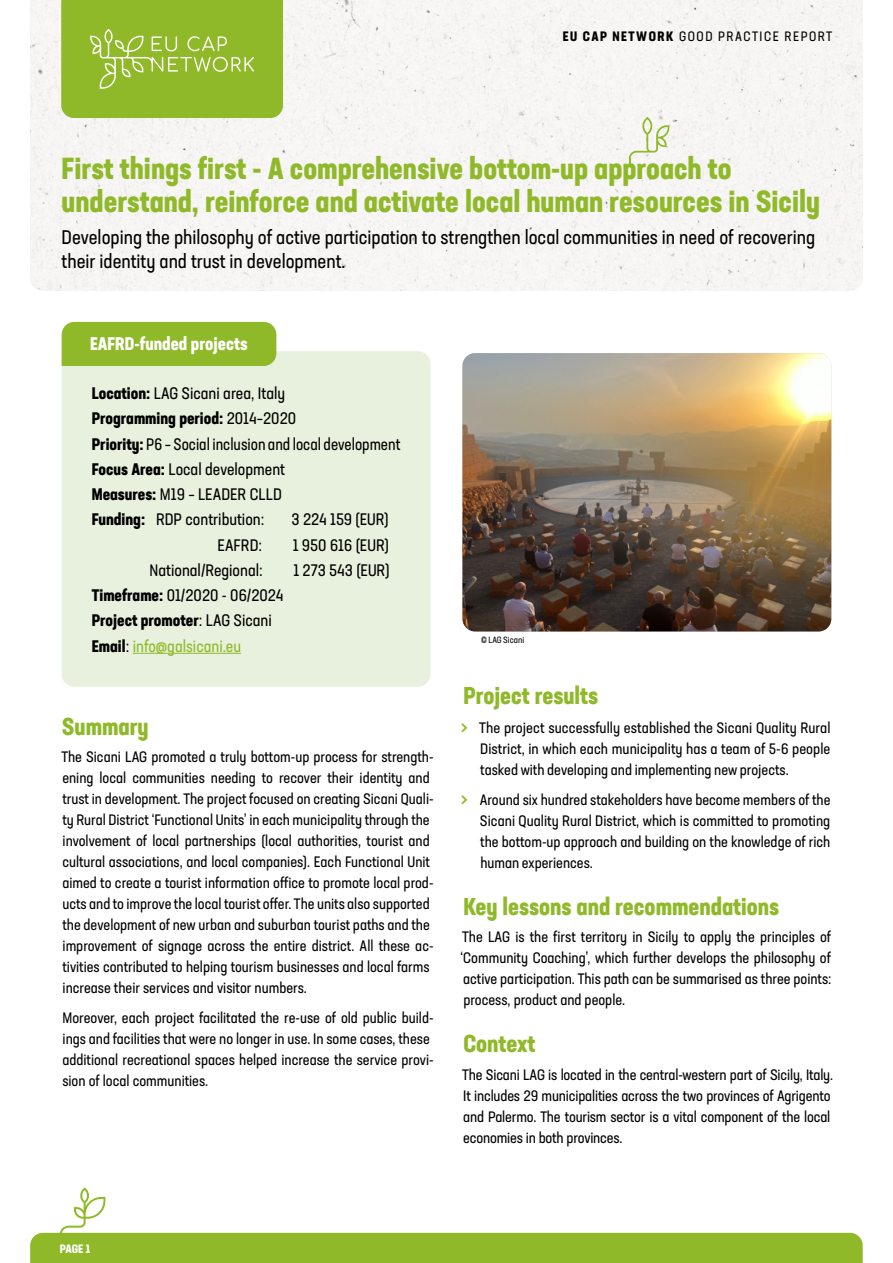
<style>
.page{position:relative;width:893px;height:1263px;background:#fff}
.page>*{position:absolute;margin:0;border:0;box-sizing:border-box;transform-origin:0 0}
.t1{font:700 condensed 30px/33px "Neusa Next Std";color:#8fb929}
.t2{font:700 condensed 24px "Neusa Next Std";color:#8fb929}
.t3{font:condensed 19.5px/24px "Neusa Next Std";color:#000}
.t4{font:700 condensed 18px "Neusa Next Std";color:#fff}
.t5{font:condensed 16.5px/25.2px "Neusa Next Std";color:#000}
.t6{font:700 condensed 16.5px/25.2px "Neusa Next Std";color:#000}
.t7{font:condensed 15px/21px "Neusa Next Std";color:#000}
.t8{font:condensed 13.5px "Neusa Next Std";letter-spacing:.11em;color:#000}
.t9{font:700 condensed 12px "Neusa Next Std";color:#fff}
.t10{font:condensed 9px "Neusa Next Std";color:#000}
.s1{font-weight:700}
.s2{font-weight:400}
.s3{font-weight:400;color:#8fb929}
.s4{font-size:22.5px;color:#8fb929}
</style>
<div class="page">
<svg style="left:30px;top:1187px;width:833px;height:76px"></svg>
<div style="left:30px;top:0;width:833px;height:291px;background:#f7f6f5"></div>
<svg style="left:61px;top:0;width:222px;height:118px;background:#94bc34"></svg>
<div style="left:62px;top:351px;width:369px;height:336px;background:#e8f1de"></div>
<hr style="left:133px;top:653px;width:108px;height:1px;background:#8fb929">
<div style="left:62px;top:322px;width:214px;height:44px;background:#8fb929"></div>
<img style="left:462px;top:353px;width:369px;height:278px">
<svg style="left:629px;top:117px;width:40px;height:50px"></svg>
<p class="t8" style="left:563px;top:27px;width:271px"><span class="s1">EU CAP NETWORK</span> GOOD PRACTICE REPORT</p>
<h1 class="t1" style="left:62px;top:151px;width:760px">First things first - A comprehensive bottom-up approach to understand, reinforce and activate local human resources in Sicily</h1>
<h3 class="t3" style="left:62px;top:225px;width:755px">Developing the philosophy of active participation to strengthen local communities in need of recovering their identity and trust in development.</h3>
<p class="t4" style="left:90px;top:332px;width:159px">EAFRD-funded projects</p>
<p class="t5" style="left:92px;top:380px;width:310px"><span class="s1">Location:</span> LAG Sicani area, Italy<br><span class="s1">Programming period:</span> 2014–2020<br><span class="s1">Priority:</span> P6 – Social inclusion and local development <span class="s1">Focus Area:</span> Local development<br><span class="s1">Measures:</span> M19 – LEADER CLLD<br><span class="s1">Funding:</span> RDP contribution:</p>
<p class="t5" style="left:292px;top:507px;width:99px">3 224 159 (EUR)</p>
<p class="t5" style="left:218px;top:532px;width:46px">EAFRD:</p>
<p class="t5" style="left:293px;top:532px;width:98px">1 950 616 (EUR)</p>
<p class="t5" style="left:150px;top:557px;width:115px">National/Regional:</p>
<p class="t5" style="left:293px;top:557px;width:98px">1 273 543 (EUR)</p>
<p class="t6" style="left:92px;top:582px;width:193px">Timeframe: <span class="s2">01/2020 - 06/2024<br></span>Project promoter<span class="s2">: LAG Sicani<br></span>Email<span class="s2">:</span> <span class="s3">info@galsicani.eu</span></p>
<h2 class="t2" style="left:62px;top:711px;width:88px">Summary</h2>
<p class="t7" style="left:61px;top:746px;width:374px">The Sicani LAG promoted a truly bottom-up process for strength&shy;ening local communities needing to recover their identity and trust in development. The project focused on creating Sicani Quali&shy;ty Rural District ‘Functional Units’ in each municipality through the involvement of local partnerships (local authorities, tourist and cultural associations, and local companies). Each Functional Unit aimed to create a tourist information office to promote local prod&shy;ucts and to improve the local tourist offer. The units also supported the development of new urban and suburban tourist paths and the improvement of signage across the entire district. All these ac&shy;tivities contributed to helping tourism businesses and local farms increase their services and visitor numbers.</p>
<p class="t7" style="left:62px;top:1007px;width:373px">Moreover, each project facilitated the re-use of old public build&shy;ings and facilities that were no longer in use. In some cases, these additional recreational spaces helped increase the service provi&shy;sion of local communities.</p>
<p class="t10" style="left:481px;top:634px;width:45px">© LAG Sicani</p>
<h2 class="t2" style="left:463px;top:680px;width:136px">Project results</h2>
<p class="t7" style="left:480px;top:717px;width:352px;text-align:justify;text-indent:-20px"><span class="s4">&gt;</span> The project successfully established the Sicani Quality Rural District, in which each municipality has a team of 5-6 people tasked with developing and implementing new projects.</p>
<p class="t7" style="left:480px;top:789px;width:352px;text-align:justify;text-indent:-19px"><span class="s4">&gt;</span> Around six hundred stakeholders have become members of the Sicani Quality Rural District, which is committed to promoting the bottom-up approach and building on the knowledge of rich human experiences.</p>
<h2 class="t2" style="left:463px;top:891px;width:317px">Key lessons and recommendations</h2>
<p class="t7" style="left:460px;top:926px;width:372px;text-align:justify">The LAG is the first territory in Sicily to apply the principles of ‘Community Coaching’, which further develops the philosophy of active participation. This path can be summarised as three points: process, product and people.</p>
<h2 class="t2" style="left:463px;top:1028px;width:74px">Context</h2>
<p class="t7" style="left:462px;top:1063px;width:372px">The Sicani LAG is located in the central-western part of Sicily, Italy.<br>It includes 29 municipalities across the two provinces of Agrigento and Palermo. The tourism sector is a vital component of the local economies in both provinces.</p>
<p class="t9" style="left:60px;top:1241px;width:32px">PAGE 1</p>
</div>
